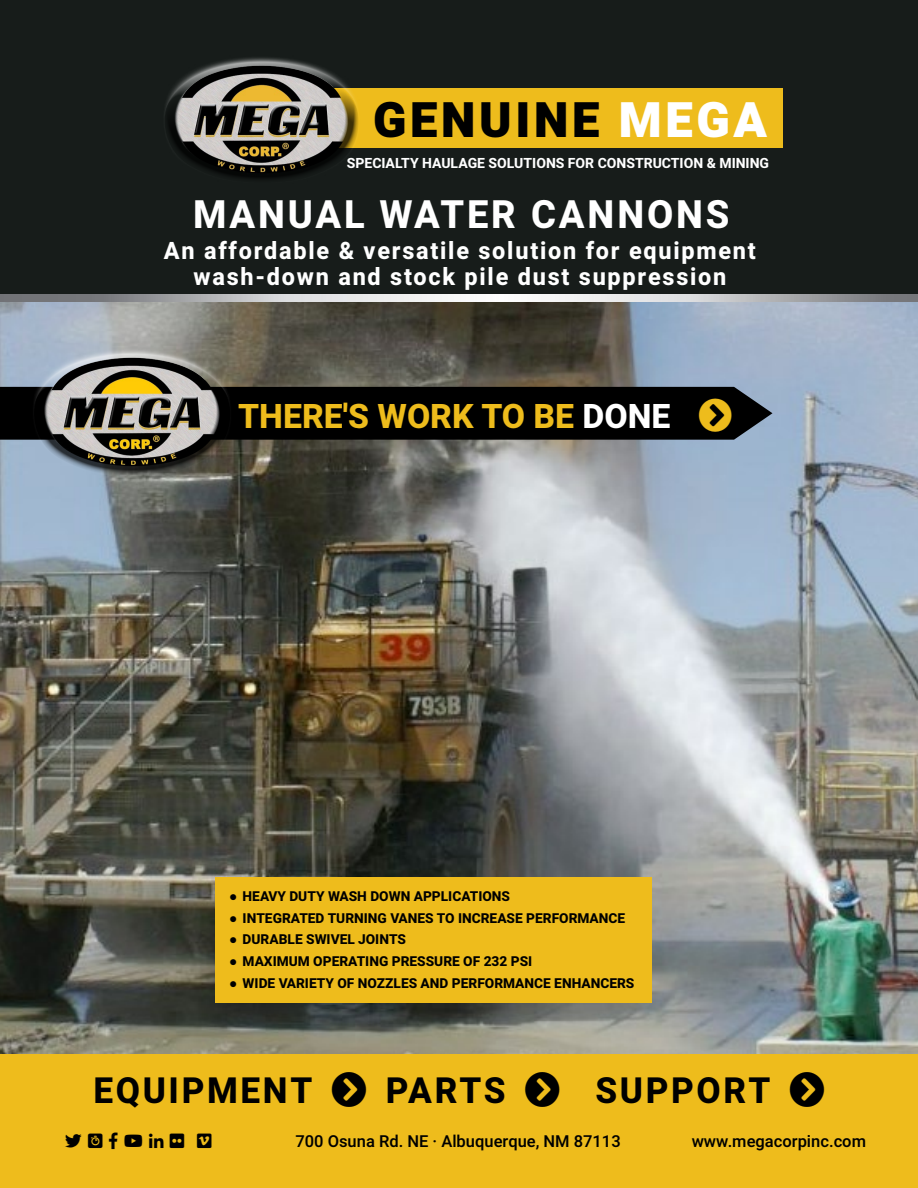
<style>
.page{position:relative;width:918px;height:1188px;background:#fff}
.page>*{position:absolute;margin:0;border:0;box-sizing:border-box;transform-origin:0 0}
.t1{font:900 48.9px "Heebo";letter-spacing:.075em;color:#000}
.t2{font:800 39px "Heebo";letter-spacing:.075em;color:#fff}
.t3{font:800 36px "Heebo";letter-spacing:.075em;color:#000}
.t4{font:800 33.75px "Heebo";color:#eebc1c}
.t5{font:800 24px/25.5px "Heebo";letter-spacing:.075em;color:#fff;text-align:center}
.t6{font:500 16.5px "Heebo";color:#000}
.t7{font:16.5px "Font Awesome 5 Brands";color:#000}
.t8{font:700 13.95px "Heebo";color:#fff}
.t9{font:800 13.65px "Heebo";color:#000}
.s1{color:#fff}
.s2{font-family:"Arial";font-weight:900}
</style>
<div class="page">
<div style="left:0;top:0;width:918px;height:302px;background:#171c1a"></div>
<img style="left:0;top:302px;width:918px;height:752px">
<div style="left:0;top:1054px;width:918px;height:134px;background:#eebc1c"></div>
<div style="left:246px;top:88px;width:537px;height:60px;background:#eebc1c"></div>
<img style="left:165px;top:57px;width:193px;height:122px">
<img style="left:0;top:294px;width:918px;height:8px">
<div style="left:216px;top:878px;width:436px;height:125px;background:#eebc1c"></div>
<img style="left:0;top:343px;width:264px;height:142px">
<svg style="left:0;top:387px;width:772px;height:53px;background:#21201e"></svg>
<h1 class="t1" style="left:373px;top:86px;width:395px">GENUINE <span class="s1">MEGA</span></h1>
<p class="t8" style="left:347px;top:153px;width:424px">SPECIALTY HAULAGE SOLUTIONS FOR CONSTRUCTION &amp; MINING</p>
<h2 class="t2" style="left:193px;top:187px;width:538px">MANUAL WATER CANNONS</h2>
<h3 class="t5" style="left:164px;top:239px;width:593px">An affordable &amp; versatile solution for equipment wash-down and stock pile dust suppression</h3>
<h3 class="t4" style="left:238px;top:393px;width:434px">THERE'S WORK TO BE <span class="s1">DONE</span></h3>
<p class="t9" style="left:229px;top:886px;width:282px"><span class="s2">●</span> HEAVY DUTY WASH DOWN APPLICATIONS</p>
<p class="t9" style="left:229px;top:908px;width:398px"><span class="s2">●</span> INTEGRATED TURNING VANES TO INCREASE PERFORMANCE</p>
<p class="t9" style="left:229px;top:930px;width:178px"><span class="s2">●</span> DURABLE SWIVEL JOINTS</p>
<p class="t9" style="left:229px;top:952px;width:305px"><span class="s2">●</span> MAXIMUM OPERATING PRESSURE OF 232 PSI</p>
<p class="t9" style="left:229px;top:974px;width:407px"><span class="s2">●</span> WIDE VARIETY OF NOZZLES AND PERFORMANCE ENHANCERS</p>
<h3 class="t3" style="left:93px;top:1066px;width:221px">EQUIPMENT</h3>
<h3 class="t3" style="left:386px;top:1066px;width:122px">PARTS</h3>
<h3 class="t3" style="left:595px;top:1066px;width:177px">SUPPORT</h3>
<p class="t7" style="left:65px;top:1133px;width:54px">▼▼ ●□● □□</p>
<p class="t7" style="left:149px;top:1133px;width:16px">■■■</p>
<p class="t6" style="left:295px;top:1130px;width:327px">700 Osuna Rd. NE · Albuquerque, NM 87113</p>
<p class="t6" style="left:692px;top:1130px;width:176px">www.megacorpinc.com</p>
</div>
